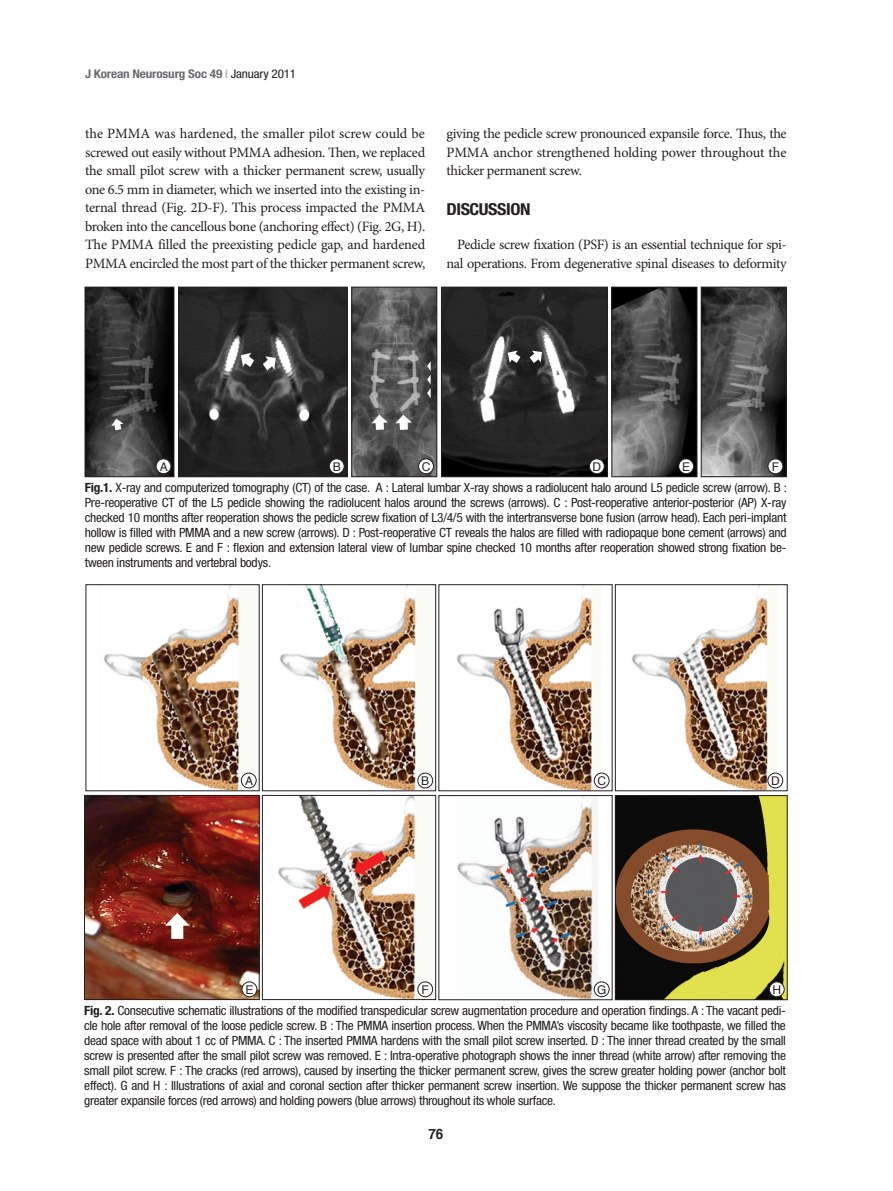
<style>
.page{position:relative;width:893px;height:1191px;background:#fff}
.page>*{position:absolute;margin:0;border:0;box-sizing:border-box;transform-origin:0 0}
.중제_JKNS{font:700 condensed 16.5px "Helvetica Neue LT Std";letter-spacing:-.025em;color:#231f20;scale:1.1 1}
.본문_JKNS{font:14.25px/18.6px "Minion Pro";letter-spacing:-.025em;color:#231f20;text-align:justify}
.t1{font:700 14.25px "Helvetica";color:#231f20;scale:.95 1}
.사진설명_JKNS{font:condensed 12.75px/15px "Helvetica Neue LT Std";letter-spacing:-.02em;color:#231f20;text-align:justify;scale:1.05 1}
.t2{font:700 condensed 12px "Helvetica Neue LT Std";letter-spacing:-.015em;color:#6c6d70;scale:1.1 1}
.t3{font:12px "Helvetica";color:#231f20}
.s1{color:#bcbdc0}
.s2{font-weight:400;color:#231f20}
.s3{font-weight:700}
</style>
<div class="page">
<img style="left:87px;top:289px;width:85px;height:186px">
<div style="left:85px;top:287px;width:89px;height:190px;border:1px solid #231f20"></div>
<img style="left:104px;top:586px;width:153px;height:203px">
<img style="left:278px;top:797px;width:156px;height:200px">
<div style="left:262px;top:795px;width:174px;height:204px;border:1px solid #231f20"></div>
<img style="left:86px;top:797px;width:171px;height:200px">
<div style="left:84px;top:795px;width:175px;height:204px;border:1px solid #231f20"></div>
<img style="left:280px;top:586px;width:154px;height:203px">
<div style="left:262px;top:584px;width:174px;height:207px;border:1px solid #231f20"></div>
<img style="left:457px;top:586px;width:153px;height:203px">
<img style="left:457px;top:797px;width:153px;height:201px">
<div style="left:439px;top:795px;width:173px;height:205px;border:1px solid #231f20"></div>
<img style="left:632px;top:586px;width:152px;height:203px">
<div style="left:615px;top:584px;width:172px;height:207px;border:1px solid #231f20"></div>
<img style="left:617px;top:797px;width:168px;height:201px">
<div style="left:615px;top:795px;width:172px;height:205px;border:1px solid #231f20"></div>
<img style="left:354px;top:289px;width:81px;height:186px">
<div style="left:352px;top:287px;width:85px;height:190px;border:1px solid #231f20"></div>
<img style="left:614px;top:289px;width:81px;height:186px">
<div style="left:612px;top:287px;width:85px;height:190px;border:1px solid #231f20"></div>
<img style="left:703px;top:289px;width:81px;height:186px">
<div style="left:701px;top:287px;width:85px;height:190px;border:1px solid #231f20"></div>
<img style="left:180px;top:289px;width:165px;height:186px">
<div style="left:178px;top:287px;width:169px;height:190px;border:1px solid #231f20"></div>
<img style="left:443px;top:289px;width:162px;height:186px">
<div style="left:441px;top:287px;width:166px;height:190px;border:1px solid #231f20"></div>
<div style="left:156px;top:459px;width:15px;height:15px;background:#fff;border-radius:50%"></div>
<div style="left:156px;top:458px;width:15px;height:16px;border:1px solid #231f20;border-radius:50%"></div>
<div style="left:241px;top:773px;width:15px;height:15px;background:#fff;border-radius:50%"></div>
<div style="left:241px;top:773px;width:15px;height:15px;border:1px solid #231f20;border-radius:50%"></div>
<div style="left:242px;top:982px;width:15px;height:14px;background:#fff;border-radius:50%"></div>
<div style="left:242px;top:981px;width:15px;height:16px;border:1px solid #231f20;border-radius:50%"></div>
<div style="left:418px;top:773px;width:15px;height:15px;background:#fff;border-radius:50%"></div>
<div style="left:418px;top:773px;width:15px;height:15px;border:1px solid #231f20;border-radius:50%"></div>
<div style="left:594px;top:773px;width:15px;height:15px;background:#fff;border-radius:50%"></div>
<div style="left:594px;top:773px;width:15px;height:15px;border:1px solid #231f20;border-radius:50%"></div>
<div style="left:418px;top:982px;width:15px;height:14px;background:#fff;border-radius:50%"></div>
<div style="left:418px;top:981px;width:15px;height:16px;border:1px solid #231f20;border-radius:50%"></div>
<div style="left:768px;top:773px;width:15px;height:15px;background:#fff;border-radius:50%"></div>
<div style="left:768px;top:773px;width:15px;height:15px;border:1px solid #231f20;border-radius:50%"></div>
<div style="left:594px;top:982px;width:15px;height:14px;background:#fff;border-radius:50%"></div>
<div style="left:594px;top:981px;width:15px;height:16px;border:1px solid #231f20;border-radius:50%"></div>
<div style="left:769px;top:982px;width:15px;height:14px;background:#fff;border-radius:50%"></div>
<div style="left:769px;top:981px;width:15px;height:16px;border:1px solid #231f20;border-radius:50%"></div>
<div style="left:329px;top:459px;width:15px;height:15px;background:#fff;border-radius:50%"></div>
<div style="left:329px;top:458px;width:15px;height:16px;border:1px solid #231f20;border-radius:50%"></div>
<div style="left:419px;top:459px;width:14px;height:15px;background:#fff;border-radius:50%"></div>
<div style="left:418px;top:458px;width:16px;height:16px;border:1px solid #231f20;border-radius:50%"></div>
<div style="left:589px;top:459px;width:15px;height:15px;background:#fff;border-radius:50%"></div>
<div style="left:589px;top:458px;width:15px;height:16px;border:1px solid #231f20;border-radius:50%"></div>
<div style="left:679px;top:459px;width:15px;height:15px;background:#fff;border-radius:50%"></div>
<div style="left:678px;top:458px;width:16px;height:16px;border:1px solid #231f20;border-radius:50%"></div>
<div style="left:768px;top:459px;width:15px;height:15px;background:#fff;border-radius:50%"></div>
<div style="left:768px;top:458px;width:15px;height:16px;border:1px solid #231f20;border-radius:50%"></div>
<p class="t2" style="left:85px;top:66px;width:194px">J Korean Neurosurg Soc 49 <span class="s1">|</span> <span class="s2">January 2011</span></p>
<p class="본문_JKNS" style="left:85px;top:124px;width:342px">the PMMA was hardened, the smaller pilot screw could be screwed out easily without PMMA adhesion. Then, we replaced the small pilot screw with a thicker permanent screw, usually one 6.5 mm in diameter, which we inserted into the existing in&shy;ternal thread (Fig. 2D-F). This process impacted the PMMA broken into the cancellous bone (anchoring effect) (Fig. 2G, H).<br>The PMMA filled the preexisting pedicle gap, and hardened PMMA encircled the most part of the thicker permanent screw,</p>
<p class="본문_JKNS" style="left:446px;top:124px;width:342px">giving the pedicle screw pronounced expansile force. Thus, the PMMA anchor strengthened holding power throughout the thicker permanent screw.</p>
<p class="중제_JKNS" style="left:446px;top:199px;width:78px">DISCUSSION</p>
<p class="본문_JKNS" style="left:446px;top:235px;width:342px;text-align:right">Pedicle screw fixation (PSF) is an essential technique for spi&shy;nal operations. From degenerative spinal diseases to deformity</p>
<p class="t3" style="left:160px;top:457px;width:10px">A</p>
<p class="t3" style="left:333px;top:457px;width:10px">B</p>
<p class="t3" style="left:422px;top:457px;width:10px">C</p>
<p class="t3" style="left:592px;top:457px;width:10px">D</p>
<p class="t3" style="left:682px;top:457px;width:10px">E</p>
<p class="t3" style="left:772px;top:457px;width:9px">F</p>
<p class="사진설명_JKNS" style="left:85px;top:480px;width:670px"><span class="s3">Fig.1.</span> X-ray and computerized tomography (CT) of the case. A : Lateral lumbar X-ray shows a radiolucent halo around L5 pedicle screw (arrow). B :<br>Pre-reoperative CT of the L5 pedicle showing the radiolucent halos around the screws (arrows). C : Post-reoperative anterior-posterior (AP) X-ray checked 10 months after reoperation shows the pedicle screw fixation of L3/4/5 with the intertransverse bone fusion (arrow head). Each peri-implant hollow is filled with PMMA and a new screw (arrows). D : Post-reoperative CT reveals the halos are filled with radiopaque bone cement (arrows) and new pedicle screws. E and F : flexion and extension lateral view of lumbar spine checked 10 months after reoperation showed strong fixation be&shy;tween instruments and vertebral bodys.</p>
<p class="t3" style="left:245px;top:771px;width:10px">A</p>
<p class="t3" style="left:245px;top:980px;width:10px">E</p>
<p class="t3" style="left:421px;top:771px;width:10px">B</p>
<p class="t3" style="left:597px;top:771px;width:10px">C</p>
<p class="t3" style="left:771px;top:771px;width:10px">D</p>
<p class="t3" style="left:422px;top:980px;width:9px">F</p>
<p class="t3" style="left:597px;top:980px;width:11px">G</p>
<p class="t3" style="left:772px;top:980px;width:10px">H</p>
<p class="사진설명_JKNS" style="left:84px;top:1002px;width:670px"><span class="s3">Fig. 2.</span> Consecutive schematic illustrations of the modified transpedicular screw augmentation procedure and operation findings. A : The vacant pedi&shy;cle hole after removal of the loose pedicle screw. B : The PMMA insertion process. When the PMMA’s viscosity became like toothpaste, we filled the dead space with about 1 cc of PMMA. C : The inserted PMMA hardens with the small pilot screw inserted. D : The inner thread created by the small screw is presented after the small pilot screw was removed. E : Intra-operative photograph shows the inner thread (white arrow) after removing the small pilot screw. F : The cracks (red arrows), caused by inserting the thicker permanent screw, gives the screw greater holding power (anchor bolt effect). G and H : Illustrations of axial and coronal section after thicker permanent screw insertion. We suppose the thicker permanent screw has greater expansile forces (red arrows) and holding powers (blue arrows) throughout its whole surface.</p>
<p class="t1" style="left:428px;top:1123px;width:17px">76</p>
</div>
